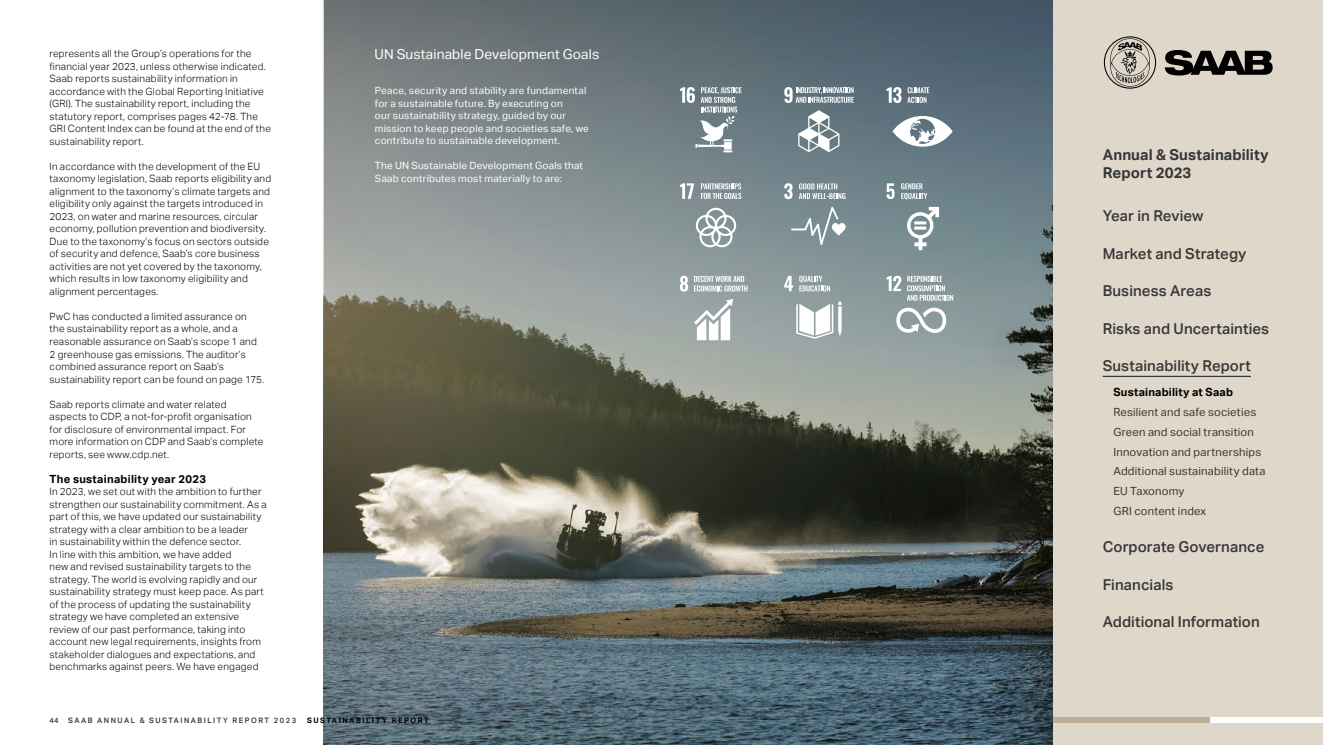
<style>
.page{position:relative;width:1323px;height:745px;background:#fff}
.page>*{position:absolute;margin:0;border:0;box-sizing:border-box;transform-origin:0 0}
.t1{font:500 15px "Aktiv Grotesk";letter-spacing:.005em;color:#373737}
.t2{font:700 15px/18.8px "Aktiv Grotesk";letter-spacing:.005em;color:#373737}
.t3{font:13.75px "Aktiv Grotesk";letter-spacing:.01em;color:#fff}
.t4{font:11.25px/19.8px "Aktiv Grotesk";letter-spacing:.02em;color:#373737}
.t5{font:700 11.25px "Aktiv Grotesk";letter-spacing:.02em;color:#000}
.t6{font:300 10px/12.5px "Aktiv Grotesk";letter-spacing:.025em;color:#000}
.t7{font:10px/12.5px "Aktiv Grotesk";letter-spacing:.025em;color:#fff}
.t8{font:500 7.5px "Aktiv Grotesk";letter-spacing:.2em;color:#333}
.t9{font:700 7.5px "Aktiv Grotesk";letter-spacing:.2em;color:#000}
</style>
<div class="page">
<img style="left:323px;top:0;width:730px;height:744px">
<svg style="left:324px;top:0;width:729px;height:438px;background:#778180"></svg>
<svg style="left:680px;top:87px;width:62px;height:65px;background:#8f9ba0"></svg>
<svg style="left:784px;top:87px;width:70px;height:16px"></svg>
<svg style="left:798px;top:110px;width:41px;height:42px"></svg>
<svg style="left:886px;top:87px;width:15px;height:16px"></svg>
<svg style="left:907px;top:87px;width:22px;height:16px"></svg>
<svg style="left:892px;top:116px;width:61px;height:31px"></svg>
<svg style="left:680px;top:183px;width:14px;height:16px"></svg>
<svg style="left:701px;top:183px;width:40px;height:16px"></svg>
<svg style="left:696px;top:208px;width:40px;height:39px"></svg>
<svg style="left:784px;top:183px;width:8px;height:16px"></svg>
<svg style="left:799px;top:183px;width:46px;height:16px"></svg>
<svg style="left:791px;top:207px;width:54px;height:38px;background:#909fa4"></svg>
<svg style="left:886px;top:183px;width:9px;height:16px"></svg>
<svg style="left:901px;top:183px;width:26px;height:17px"></svg>
<svg style="left:907px;top:207px;width:32px;height:43px"></svg>
<svg style="left:680px;top:275px;width:8px;height:16px"></svg>
<svg style="left:694px;top:276px;width:53px;height:15px"></svg>
<svg style="left:694px;top:299px;width:39px;height:41px"></svg>
<svg style="left:784px;top:276px;width:9px;height:15px"></svg>
<svg style="left:799px;top:275px;width:31px;height:16px"></svg>
<svg style="left:796px;top:301px;width:46px;height:37px"></svg>
<svg style="left:886px;top:275px;width:15px;height:16px"></svg>
<svg style="left:907px;top:276px;width:46px;height:24px"></svg>
<svg style="left:896px;top:307px;width:50px;height:27px"></svg>
<div style="left:1053px;top:0;width:270px;height:744px;background:#dfd7ca"></div>
<svg style="left:1165px;top:50px;width:108px;height:25px"></svg>
<svg style="left:1104px;top:36px;width:52px;height:53px"></svg>
<div style="left:1053px;top:716px;width:270px;height:6px;background:#fff"></div>
<div style="left:1053px;top:716px;width:157px;height:6px;background:#beaf96"></div>
<hr style="left:1103px;top:375px;width:148px;height:2px;background:#373737">
<p class="t6" style="left:50px;top:47px;width:223px">represents all the Group’s operations for the financial year 2023, unless otherwise indicated.<br>Saab reports sustainability information in accordance with the Global Reporting Initiative (GRI). The sustainability report, including the statutory report, comprises pages 42-78. The GRI Content Index can be found at the end of the sustainability report.</p>
<p class="t6" style="left:50px;top:160px;width:223px">In accordance with the development of the EU taxonomy legislation, Saab reports eligibility and alignment to the taxonomy’s climate targets and eligibility only against the targets introduced in 2023, on water and marine resources, circular economy, pollution prevention and biodiversity.<br>Due to the taxonomy’s focus on sectors outside of security and defence, Saab’s core business activities are not yet covered by the taxonomy, which results in low taxonomy eligibility and alignment percentages.</p>
<p class="t6" style="left:50px;top:310px;width:216px">PwC has conducted a limited assurance on<br>the sustainability report as a whole, and a reasonable assurance on Saab’s scope 1 and 2 greenhouse gas emissions. The auditor’s combined assurance report on Saab’s sustainability report can be found on page 175.</p>
<p class="t6" style="left:50px;top:397px;width:215px">Saab reports climate and water related aspects to CDP, a not-for-profit organisation for disclosure of environmental impact. For more information on CDP and Saab’s complete reports, see www.cdp.net.</p>
<p class="t5" style="left:50px;top:472px;width:158px">The sustainability year 2023</p>
<p class="t6" style="left:50px;top:485px;width:219px">In 2023, we set out with the ambition to further strengthen our sustainability commitment. As a part of this, we have updated our sustainability strategy with a clear ambition to be a leader<br>in sustainability within the defence sector.<br>In line with this ambition, we have added<br>new and revised sustainability targets to the strategy. The world is evolving rapidly and our sustainability strategy must keep pace. As part of the process of updating the sustainability strategy we have completed an extensive review of our past performance, taking into account new legal requirements, insights from stakeholder dialogues and expectations, and benchmarks against peers. We have engaged</p>
<h2 class="t3" style="left:374px;top:47px;width:226px">UN Sustainable Development Goals</h2>
<p class="t7" style="left:375px;top:84px;width:215px">Peace, security and stability are fundamental for a sustainable future. By executing on<br>our sustainability strategy, guided by our mission to keep people and societies safe, we contribute to sustainable development.</p>
<p class="t7" style="left:375px;top:159px;width:210px">The UN Sustainable Development Goals that<br>Saab contributes most materially to are:</p>
<p class="t8" style="left:50px;top:715px;width:10px">44</p>
<p class="t8" style="left:68px;top:715px;width:230px">SAAB ANNUAL &amp; SUSTAINABILITY REPORT 2023</p>
<p class="t9" style="left:307px;top:715px;width:123px">SUSTAINABILITY REPORT</p>
<h1 class="t2" style="left:1103px;top:145px;width:167px">Annual &amp; Sustainability<br>Report 2023</h1>
<h1 class="t1" style="left:1103px;top:207px;width:102px">Year in Review</h1>
<h1 class="t1" style="left:1103px;top:244px;width:145px">Market and Strategy</h1>
<h1 class="t1" style="left:1103px;top:282px;width:110px">Business Areas</h1>
<h1 class="t1" style="left:1103px;top:319px;width:168px">Risks and Uncertainties</h1>
<h1 class="t1" style="left:1103px;top:357px;width:150px">Sustainability Report</h1>
<p class="t5" style="left:1113px;top:385px;width:121px">Sustainability at Saab</p>
<p class="t4" style="left:1113px;top:402px;width:154px">Resilient and safe societies<br>Green and social transition<br>Innovation and partnerships<br>Additional sustainability data<br>EU Taxonomy<br>GRI content index</p>
<h1 class="t1" style="left:1103px;top:538px;width:163px">Corporate Governance</h1>
<h1 class="t1" style="left:1103px;top:575px;width:72px">Financials</h1>
<h1 class="t1" style="left:1103px;top:613px;width:159px">Additional Information</h1>
</div>
